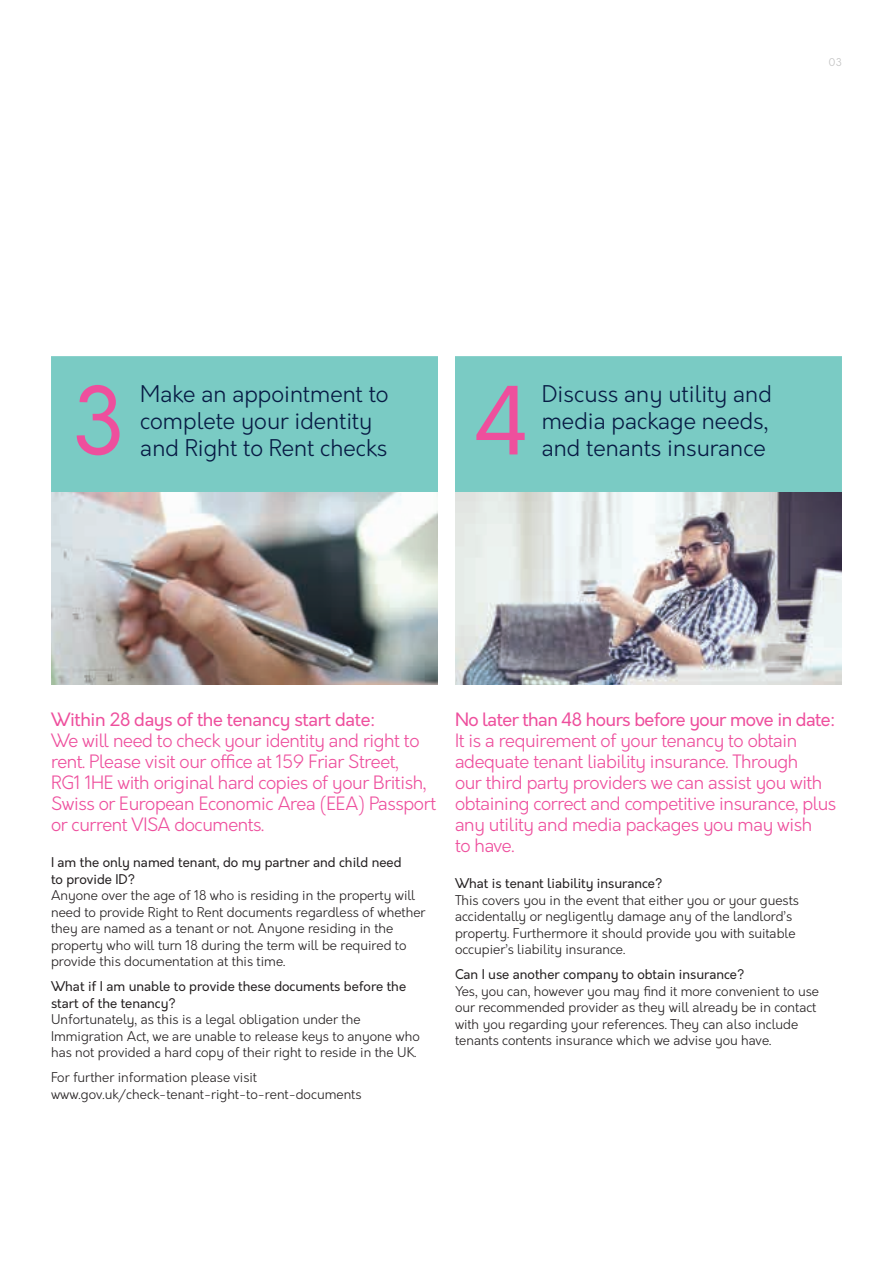
<style>
.page{position:relative;width:893px;height:1263px;background:#fff}
.page>*{position:absolute;margin:0;border:0;box-sizing:border-box;transform-origin:0 0}
.t1{font:91.5px "Orkney";color:#ee4f9d}
.t2{font:300 22.5px/27px "Orkney";color:#071b44}
.t3{font:300 18px/21px "Orkney";letter-spacing:-.02em;color:#ee4f9d}
.t4{font:18px "Orkney";letter-spacing:-.03em;color:#ee4f9d}
.t5{font:300 13.2px/16.5px "Orkney";color:#231f20}
.t6{font:13.2px/16.5px "Orkney";color:#231f20}
.t7{font:300 10.5px "Orkney";color:#bfbfbf}
</style>
<div class="page">
<div style="left:51px;top:356px;width:791px;height:137px;background:#7acbc4"></div>
<img style="left:51px;top:493px;width:387px;height:191px">
<img style="left:455px;top:493px;width:387px;height:191px">
<p class="t7" style="left:828px;top:56px;width:15px">03</p>
<h2 class="t2" style="left:140px;top:380px;width:250px">Make an appointment to complete your identity and Right to Rent checks</h2>
<h2 class="t2" style="left:542px;top:380px;width:232px">Discuss any utility and media package needs, and tenants insurance</h2>
<h1 class="t1" style="left:71px;top:362px;width:56px">3</h1>
<h1 class="t1" style="left:475px;top:362px;width:57px">4</h1>
<h3 class="t4" style="left:51px;top:708px;width:326px">Within 28 days of the tenancy start date:</h3>
<h3 class="t3" style="left:51px;top:731px;width:387px">We will need to check your identity and right to rent. Please visit our office at 159 Friar Street,<br>RG1 1HE with original hard copies of your British, Swiss or European Economic Area (EEA) Passport or current VISA documents.</h3>
<p class="t6" style="left:51px;top:854px;width:352px">I am the only named tenant, do my partner and child need to provide ID?</p>
<p class="t5" style="left:51px;top:887px;width:376px">Anyone over the age of 18 who is residing in the property will need to provide Right to Rent documents regardless of whether they are named as a tenant or not. Anyone residing in the property who will turn 18 during the term will be required to provide this documentation at this time.</p>
<p class="t6" style="left:51px;top:978px;width:357px">What if I am unable to provide these documents before the start of the tenancy?</p>
<p class="t5" style="left:51px;top:1011px;width:370px">Unfortunately, as this is a legal obligation under the<br>Immigration Act, we are unable to release keys to anyone who has not provided a hard copy of their right to reside in the UK.</p>
<p class="t5" style="left:51px;top:1069px;width:312px">For further information please visit www.gov.uk/check-tenant-right-to-rent-documents</p>
<h3 class="t4" style="left:455px;top:708px;width:382px">No later than 48 hours before your move in date:</h3>
<p class="t3" style="left:455px;top:731px;width:383px">It is a requirement of your tenancy to obtain adequate tenant liability insurance. Through<br>our third party providers we can assist you with obtaining correct and competitive insurance, plus any utility and media packages you may wish<br>to have.</p>
<p class="t6" style="left:455px;top:875px;width:209px">What is tenant liability insurance?</p>
<p class="t5" style="left:455px;top:892px;width:345px">This covers you in the event that either you or your guests accidentally or negligently damage any of the landlord’s property. Furthermore it should provide you with suitable occupier’s liability insurance.</p>
<p class="t6" style="left:455px;top:966px;width:291px">Can I use another company to obtain insurance?</p>
<p class="t5" style="left:455px;top:983px;width:366px">Yes, you can, however you may find it more convenient to use our recommended provider as they will already be in contact with you regarding your references. They can also include tenants contents insurance which we advise you have.</p>
</div>
